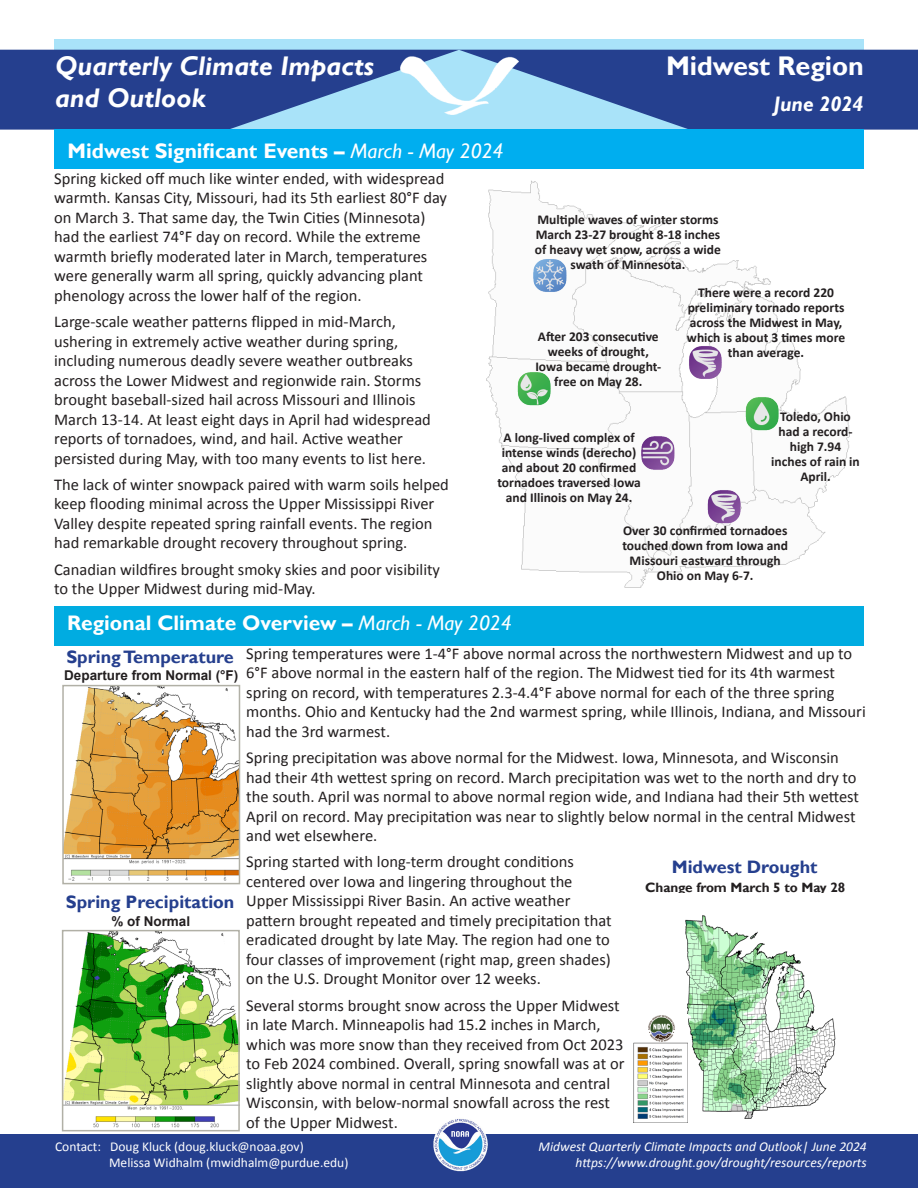
<style>
.page{position:relative;width:918px;height:1188px;background:#fff}
.page>*{position:absolute;margin:0;border:0;box-sizing:border-box;transform-origin:0 0}
.t1{font:italic 700 27px/32.4px "Gill Sans";color:#fff}
.t2{font:700 27px "Gill Sans";letter-spacing:-.005em;color:#fff}
.t3{font:700 21px "Gill Sans";color:#fff}
.t4{font:italic 700 21px "Gill Sans";letter-spacing:-.005em;color:#fff}
.t5{font:700 18px "Gill Sans";color:#253f8e}
.body_text{font:16.5px/19.5px "Calibri";color:#231f20}
.body_text-2{font:700 13.5px/15px "Calibri";color:#231f20;text-align:center}
.Footer_Right{font:italic 13.5px "Calibri";color:#fff}
.t6{font:13.5px/16.2px "Calibri";color:#fff}
.t7{font:700 13.5px "Arial";color:#231f20}
.t8{font:700 13.5px "Gill Sans";letter-spacing:-.005em;color:#231f20}
.s1{font-weight:400;font-style:italic}
</style>
<div class="page">
<svg style="left:54px;top:39px;width:810px;height:11px;background:#a5def5"></svg>
<svg style="left:0;top:50px;width:918px;height:80px;background:#3c5ca1"></svg>
<div style="left:0;top:1134px;width:918px;height:54px;background:#253f8e"></div>
<div style="left:54px;top:129px;width:810px;height:40px;background:#00aeef"></div>
<div style="left:54px;top:606px;width:810px;height:39px;background:#00ace1"></div>
<img style="left:432px;top:1116px;width:57px;height:57px;border-radius:28px">
<img style="left:400px;top:56px;width:119px;height:58px">
<img style="left:486px;top:180px;width:364px;height:408px">
<img style="left:525px;top:251px;width:50px;height:50px">
<img style="left:680px;top:338px;width:51px;height:50px">
<img style="left:706px;top:481px;width:44px;height:45px">
<img style="left:633px;top:428px;width:50px;height:50px">
<img style="left:515px;top:363px;width:45px;height:45px">
<img style="left:743px;top:388px;width:44px;height:45px">
<img style="left:65px;top:688px;width:172px;height:193px">
<div style="left:62px;top:685px;width:178px;height:199px;border:2px solid #b1b0a6"></div>
<img style="left:65px;top:933px;width:172px;height:195px">
<div style="left:62px;top:930px;width:178px;height:201px;border:2px solid #b1b0a6"></div>
<img style="left:633px;top:915px;width:203px;height:207px">
<img style="left:634px;top:1015px;width:53px;height:107px">
<h1 class="t1" style="left:55px;top:50px;width:320px">Quarterly Climate Impacts and Outlook</h1>
<h2 class="t2" style="left:666px;top:49px;width:199px">Midwest Region</h2>
<h2 class="t4" style="left:774px;top:92px;width:91px">June 2024</h2>
<h3 class="t3" style="left:68px;top:138px;width:438px">Midwest Significant Events – <span class="s1">March - May 2024</span></h3>
<p class="body_text" style="left:54px;top:168px;width:394px">Spring kicked off much like winter ended, with widespread warmth. Kansas City, Missouri, had its 5th earliest 80°F day on March 3. That same day, the Twin Cities (Minnesota) had the earliest 74°F day on record. While the extreme warmth briefly moderated later in March, temperatures were generally warm all spring, quickly advancing plant phenology across the lower half of the region.</p>
<p class="body_text" style="left:54px;top:311px;width:378px">Large-scale weather patterns flipped in mid-March, ushering in extremely active weather during spring, including numerous deadly severe weather outbreaks across the Lower Midwest and regionwide rain. Storms brought baseball-sized hail across Missouri and Illinois March 13-14. At least eight days in April had widespread reports of tornadoes, wind, and hail. Active weather persisted during May, with too many events to list here.</p>
<p class="body_text" style="left:54px;top:474px;width:396px">The lack of winter snowpack paired with warm soils helped keep flooding minimal across the Upper Mississippi River Valley despite repeated spring rainfall events. The region had remarkable drought recovery throughout spring.</p>
<p class="body_text" style="left:54px;top:559px;width:387px">Canadian wildfires brought smoky skies and poor visibility to the Upper Midwest during mid-May.</p>
<p class="body_text-2" style="left:535px;top:212px;width:188px">Multiple waves of winter storms<br>March 23-27 brought 8-18 inches of heavy wet snow, across a wide swath of Minnesota.</p>
<p class="body_text-2" style="left:687px;top:284px;width:160px">There were a record 220 preliminary tornado reports across the Midwest in May, which is about 3 times more than average.</p>
<p class="body_text-2" style="left:535px;top:328px;width:127px">After 203 consecutive weeks of drought,<br>Iowa became drought&shy;free on May 28.</p>
<p class="body_text-2" style="left:771px;top:409px;width:90px">Toledo, Ohio had a record&shy;high 7.94 inches of rain in<br>April.</p>
<p class="body_text-2" style="left:497px;top:430px;width:145px">A long-lived complex of intense winds (derecho) and about 20 confirmed tornadoes traversed Iowa and Illinois on May 24.</p>
<p class="body_text-2" style="left:622px;top:523px;width:167px">Over 30 confirmed tornadoes touched down from Iowa and<br>Missouri eastward through<br>Ohio on May 6-7.</p>
<h3 class="t3" style="left:67px;top:611px;width:446px">Regional Climate Overview – <span class="s1">March - May 2024</span></h3>
<h4 class="t5" style="left:66px;top:646px;width:169px">Spring Temperature</h4>
<p class="t7" style="left:64px;top:666px;width:176px">Departure from Normal (°F)</p>
<p class="body_text" style="left:246px;top:643px;width:621px">Spring temperatures were 1-4°F above normal across the northwestern Midwest and up to 6°F above normal in the eastern half of the region. The Midwest tied for its 4th warmest spring on record, with temperatures 2.3-4.4°F above normal for each of the three spring months. Ohio and Kentucky had the 2nd warmest spring, while Illinois, Indiana, and Missouri had the 3rd warmest.</p>
<p class="body_text" style="left:246px;top:747px;width:614px">Spring precipitation was above normal for the Midwest. Iowa, Minnesota, and Wisconsin had their 4th wettest spring on record. March precipitation was wet to the north and dry to the south. April was normal to above normal region wide, and Indiana had their 5th wettest April on record. May precipitation was near to slightly below normal in the central Midwest and wet elsewhere.</p>
<p class="body_text" style="left:246px;top:852px;width:367px">Spring started with long-term drought conditions centered over Iowa and lingering throughout the Upper Mississippi River Basin. An active weather pattern brought repeated and timely precipitation that eradicated drought by late May. The region had one to four classes of improvement (right map, green shades) on the U.S. Drought Monitor over 12 weeks.</p>
<p class="body_text" style="left:246px;top:995px;width:380px">Several storms brought snow across the Upper Midwest in late March. Minneapolis had 15.2 inches in March, which was more snow than they received from Oct 2023 to Feb 2024 combined. Overall, spring snowfall was at or slightly above normal in central Minnesota and central Wisconsin, with below-normal snowfall across the rest of the Upper Midwest.</p>
<p class="t5" style="left:672px;top:856px;width:147px">Midwest Drought</p>
<p class="t8" style="left:645px;top:880px;width:202px">Change from March 5 to May 28</p>
<h4 class="t5" style="left:66px;top:891px;width:170px">Spring Precipitation</h4>
<p class="t7" style="left:111px;top:913px;width:80px">% of Normal</p>
<p class="t6" style="left:109px;top:1138px;width:241px;text-indent:-54px">Contact: Doug Kluck (doug.kluck@noaa.gov)<br>Melissa Widhalm (mwidhalm@purdue.edu)</p>
<p class="Footer_Right" style="left:539px;top:1137px;width:330px">Midwest Quarterly Climate Impacts and Outlook| June 2024</p>
<p class="Footer_Right" style="left:576px;top:1153px;width:293px">https://www.drought.gov/drought/resources/reports</p>
</div>
